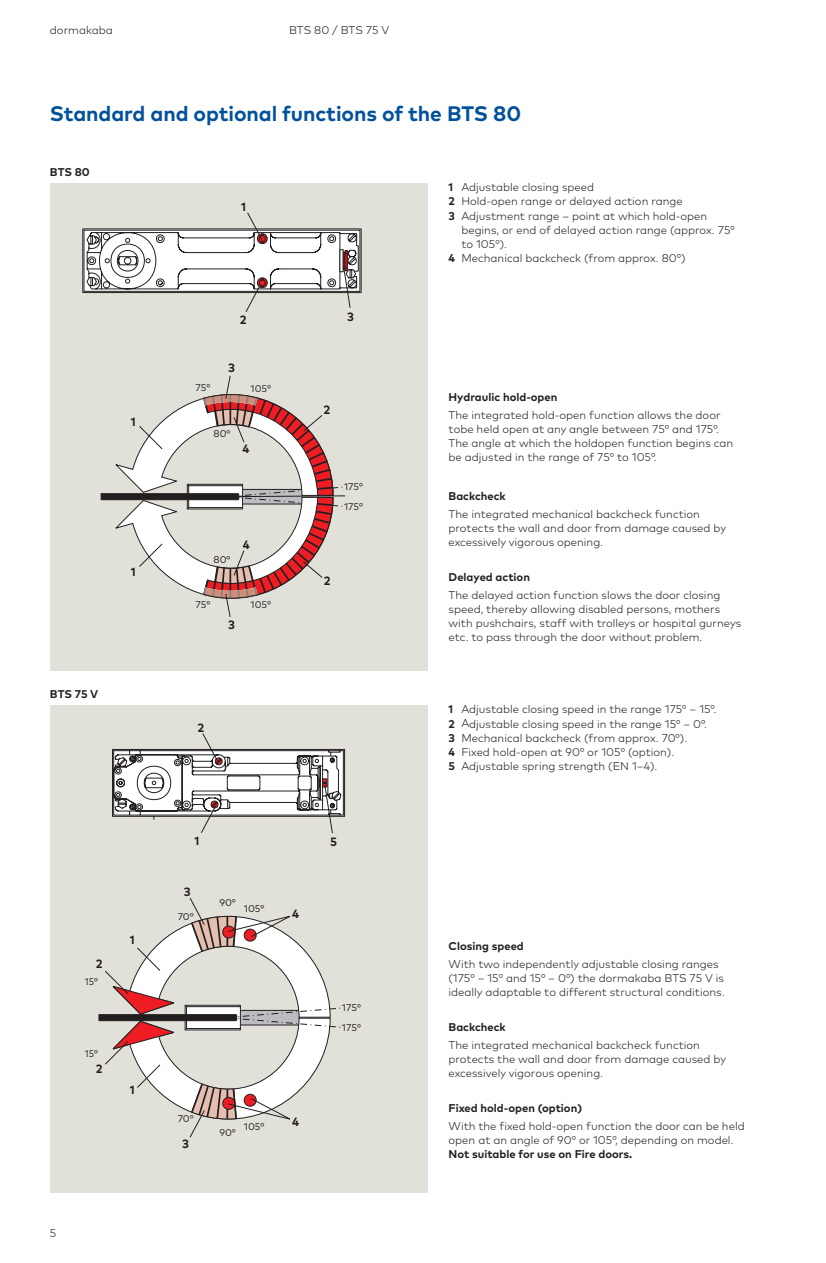
<style>
.page{position:relative;width:826px;height:1263px;background:#fff}
.page>*{position:absolute;margin:0;border:0;box-sizing:border-box;transform-origin:0 0}
.t1{font:700 21px "Mark Pro";letter-spacing:-.005em;color:#01519b}
.t2{font:700 12px "Mark Pro";color:#231f20}
.t3{font:300 11.25px/14.2px "Mark Pro";color:#231f20}
.t4{font:700 11.25px "Mark Pro";color:#231f20}
.t5{font:9.75px "Mark Pro";color:#231f20}
.t6{font:9.75px "Mark Pro";color:#231f20;scale:.95 1}
.s1{font-weight:700}
</style>
<div class="page">
<div style="left:50px;top:183px;width:377px;height:487px;background:#e2e1d9"></div>
<svg style="left:100px;top:375px;width:245px;height:242px"></svg>
<svg style="left:82px;top:212px;width:280px;height:100px"></svg>
<div style="left:50px;top:705px;width:377px;height:488px;background:#e2e1d9"></div>
<svg style="left:98px;top:898px;width:243px;height:240px"></svg>
<svg style="left:112px;top:733px;width:233px;height:101px"></svg>
<p class="t3" style="left:50px;top:22px;width:64px">dormakaba</p>
<p class="t3" style="left:289px;top:22px;width:101px">BTS 80 / BTS 75 V</p>
<h1 class="t1" style="left:50px;top:98px;width:473px">Standard and optional functions of the BTS 80</h1>
<p class="t4" style="left:50px;top:163px;width:41px">BTS 80</p>
<p class="t2" style="left:131px;top:415px;width:6px">1</p>
<p class="t2" style="left:131px;top:564px;width:6px">1</p>
<p class="t4" style="left:50px;top:685px;width:50px">BTS 75 V</p>
<p class="t2" style="left:96px;top:957px;width:8px">2</p>
<p class="t6" style="left:85px;top:976px;width:15px">15°</p>
<p class="t6" style="left:85px;top:1048px;width:15px">15°</p>
<p class="t2" style="left:96px;top:1062px;width:8px">2</p>
<p class="t2" style="left:130px;top:933px;width:6px">1</p>
<p class="t2" style="left:130px;top:1083px;width:6px">1</p>
<p class="t3" style="left:50px;top:1225px;width:8px">5</p>
<p class="t2" style="left:241px;top:200px;width:6px">1</p>
<p class="t2" style="left:240px;top:312px;width:8px">2</p>
<p class="t2" style="left:347px;top:309px;width:8px">3</p>
<p class="t5" style="left:196px;top:382px;width:16px">75°</p>
<p class="t2" style="left:228px;top:361px;width:8px">3</p>
<p class="t5" style="left:251px;top:383px;width:22px">105°</p>
<p class="t5" style="left:214px;top:428px;width:18px">80°</p>
<p class="t2" style="left:243px;top:442px;width:9px">4</p>
<p class="t5" style="left:214px;top:554px;width:18px">80°</p>
<p class="t2" style="left:243px;top:538px;width:9px">4</p>
<p class="t5" style="left:196px;top:599px;width:16px">75°</p>
<p class="t2" style="left:228px;top:618px;width:8px">3</p>
<p class="t5" style="left:251px;top:598px;width:22px">105°</p>
<p class="t2" style="left:198px;top:720px;width:8px">2</p>
<p class="t2" style="left:323px;top:403px;width:8px">2</p>
<p class="t5" style="left:344px;top:481px;width:20px">175°</p>
<p class="t5" style="left:344px;top:501px;width:20px">175°</p>
<p class="t2" style="left:324px;top:574px;width:8px">2</p>
<p class="t2" style="left:194px;top:834px;width:6px">1</p>
<p class="t2" style="left:330px;top:835px;width:8px">5</p>
<p class="t2" style="left:184px;top:885px;width:8px">3</p>
<p class="t5" style="left:178px;top:911px;width:17px">70°</p>
<p class="t5" style="left:219px;top:897px;width:18px">90°</p>
<p class="t5" style="left:244px;top:903px;width:22px">105°</p>
<p class="t2" style="left:292px;top:907px;width:9px">4</p>
<p class="t5" style="left:178px;top:1113px;width:17px">70°</p>
<p class="t2" style="left:182px;top:1137px;width:8px">3</p>
<p class="t5" style="left:219px;top:1127px;width:18px">90°</p>
<p class="t5" style="left:244px;top:1121px;width:22px">105°</p>
<p class="t2" style="left:292px;top:1114px;width:9px">4</p>
<p class="t5" style="left:342px;top:1002px;width:20px">175°</p>
<p class="t5" style="left:342px;top:1022px;width:20px">175°</p>
<p class="t3" style="left:449px;top:179px;width:147px"><span class="s1">1</span> Adjustable closing speed</p>
<p class="t3" style="left:449px;top:193px;width:236px"><span class="s1">2</span> Hold-open range or delayed action range</p>
<p class="t3" style="left:449px;top:208px;width:260px"><span class="s1">3</span> Adjustment range – point at which hold-open</p>
<p class="t3" style="left:461px;top:222px;width:275px">begins, or end of delayed action range (approx. 75°</p>
<p class="t3" style="left:461px;top:236px;width:47px">to 105°).</p>
<p class="t3" style="left:449px;top:250px;width:239px"><span class="s1">4</span> Mechanical backcheck (from approx. 80°)</p>
<p class="t4" style="left:449px;top:388px;width:110px">Hydraulic hold-open</p>
<p class="t3" style="left:449px;top:407px;width:286px">The integrated hold-open function allows the door tobe held open at any angle between 75° and 175°.<br>The angle at which the holdopen function begins can be adjusted in the range of 75° to 105°.</p>
<p class="t4" style="left:449px;top:487px;width:59px">Backcheck</p>
<p class="t3" style="left:449px;top:506px;width:279px">The integrated mechanical backcheck function protects the wall and door from damage caused by excessively vigorous opening.</p>
<p class="t4" style="left:449px;top:568px;width:83px">Delayed action</p>
<p class="t3" style="left:449px;top:587px;width:294px">The delayed action function slows the door closing speed, thereby allowing disabled persons, mothers with pushchairs, staff with trolleys or hospital gurneys etc. to pass through the door without problem.</p>
<p class="t3" style="left:449px;top:701px;width:269px"><span class="s1">1</span> Adjustable closing speed in the range 175° – 15°.<br><span class="s1">2</span> Adjustable closing speed in the range 15° – 0°.<br><span class="s1">3</span> Mechanical backcheck (from approx. 70°).<br><span class="s1">4</span> Fixed hold-open at 90° or 105° (option).<br><span class="s1">5</span> Adjustable spring strength (EN 1–4).</p>
<p class="t4" style="left:449px;top:937px;width:77px">Closing speed</p>
<p class="t3" style="left:449px;top:956px;width:277px">With two independently adjustable closing ranges (175° – 15° and 15° – 0°) the dormakaba BTS 75 V is ideally adaptable to different structural conditions.</p>
<p class="t4" style="left:449px;top:1018px;width:59px">Backcheck</p>
<p class="t3" style="left:449px;top:1037px;width:279px">The integrated mechanical backcheck function protects the wall and door from damage caused by excessively vigorous opening.</p>
<p class="t4" style="left:449px;top:1099px;width:135px">Fixed hold-open (option)</p>
<p class="t3" style="left:449px;top:1118px;width:298px">With the fixed hold-open function the door can be held open at an angle of 90° or 105°, depending on model.</p>
<p class="t4" style="left:449px;top:1146px;width:185px">Not suitable for use on Fire doors.</p>
</div>
